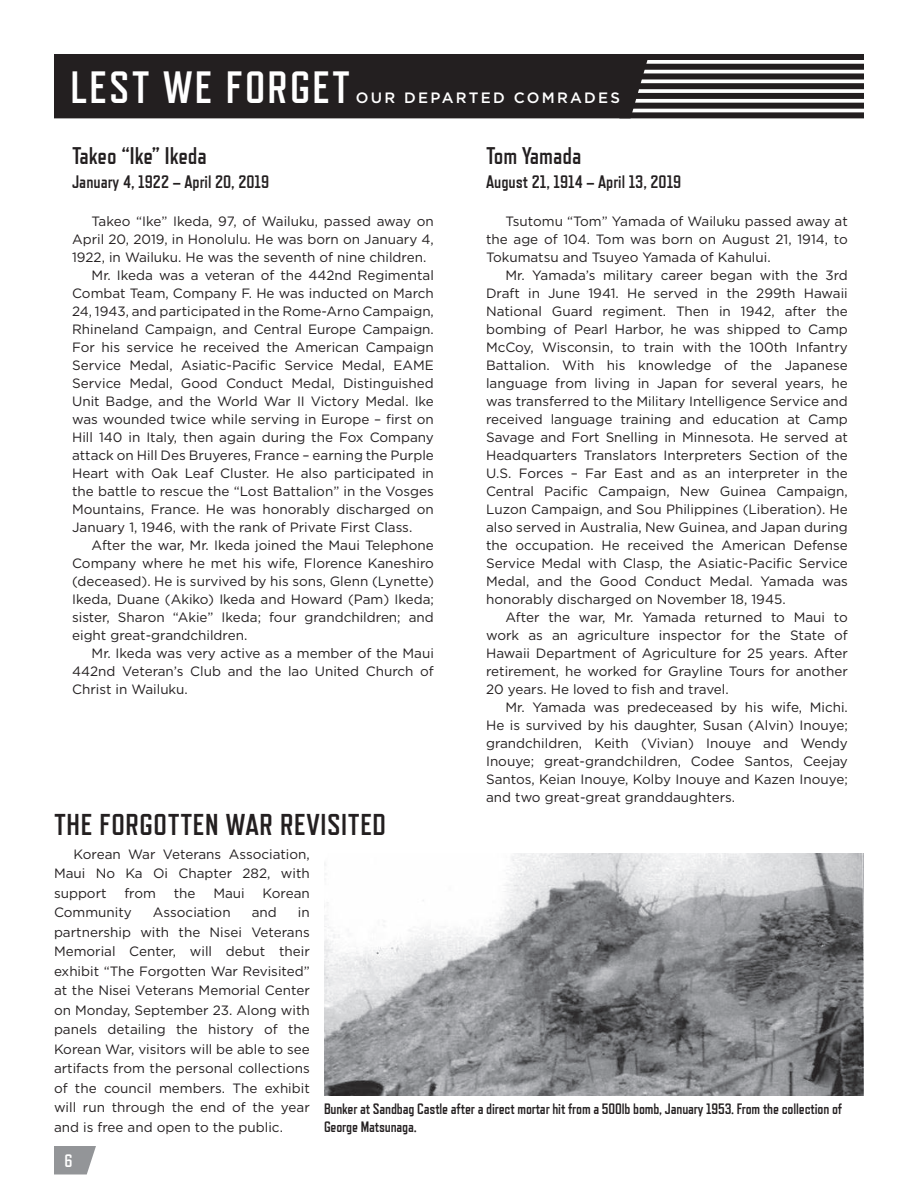
<style>
.page{position:relative;width:918px;height:1188px;background:#fff}
.page>*{position:absolute;margin:0;border:0;box-sizing:border-box;transform-origin:0 0}
.t1{font:700 45px "Refrigerator Deluxe";letter-spacing:.05em;color:#fff}
.t2{font:700 30px "Refrigerator Deluxe";letter-spacing:.02em;color:#231f20}
.t3{font:700 24px "Refrigerator Deluxe";color:#231f20}
.t4{font:700 18px "Refrigerator Deluxe";color:#231f20}
.t5{font:700 18px "Refrigerator Deluxe";color:#fff}
.t6{font:700 15px/18px "Refrigerator Deluxe";letter-spacing:-.01em;color:#231f20}
.t7{font:500 15px "Gotham HTF";letter-spacing:.15em;color:#fff}
.t8{font:13.5px/18px "Gotham HTF";color:#231f20;text-align:justify}
</style>
<div class="page">
<svg style="left:54px;top:1146px;width:42px;height:28px"></svg>
<div style="left:54px;top:54px;width:595px;height:64px;background:#231f20"></div>
<div style="left:634px;top:54px;width:230px;height:6px;background:#231f20"></div>
<div style="left:619px;top:112px;width:245px;height:6px;background:#231f20"></div>
<div style="left:619px;top:103px;width:245px;height:6px;background:#231f20"></div>
<div style="left:619px;top:93px;width:245px;height:6px;background:#231f20"></div>
<div style="left:619px;top:83px;width:245px;height:6px;background:#231f20"></div>
<div style="left:619px;top:73px;width:245px;height:6px;background:#231f20"></div>
<div style="left:619px;top:64px;width:245px;height:6px;background:#231f20"></div>
<img style="left:324px;top:853px;width:540px;height:242px">
<h1 class="t1" style="left:70px;top:61px;width:281px">LEST WE FORGET</h1>
<p class="t7" style="left:356px;top:89px;width:266px">OUR DEPARTED COMRADES</p>
<h3 class="t3" style="left:72px;top:142px;width:136px">Takeo “Ike” Ikeda</h3>
<h3 class="t4" style="left:72px;top:171px;width:199px">January 4, 1922 – April 20, 2019</h3>
<p class="t8" style="left:92px;top:212px;width:344px">Takeo “Ike” Ikeda, 97, of Wailuku, passed away on</p>
<p class="t8" style="left:72px;top:230px;width:363px">April 20, 2019, in Honolulu. He was born on January 4,</p>
<p class="t8" style="left:72px;top:248px;width:356px">1922, in Wailuku. He was the seventh of nine children.</p>
<p class="t8" style="left:92px;top:266px;width:344px">Mr. Ikeda was a veteran of the 442nd Regimental</p>
<p class="t8" style="left:72px;top:284px;width:363px">Combat Team, Company F. He was inducted on March</p>
<p class="t8" style="left:72px;top:302px;width:363px">24, 1943, and participated in the Rome-Arno Campaign,</p>
<p class="t8" style="left:72px;top:320px;width:363px">Rhineland Campaign, and Central Europe Campaign.</p>
<p class="t8" style="left:72px;top:338px;width:363px">For his service he received the American Campaign</p>
<p class="t8" style="left:72px;top:356px;width:363px">Service Medal, Asiatic-Pacific Service Medal, EAME</p>
<p class="t8" style="left:72px;top:374px;width:363px">Service Medal, Good Conduct Medal, Distinguished</p>
<p class="t8" style="left:72px;top:392px;width:363px">Unit Badge, and the World War II Victory Medal. Ike</p>
<p class="t8" style="left:72px;top:410px;width:363px">was wounded twice while serving in Europe – first on</p>
<p class="t8" style="left:72px;top:428px;width:363px">Hill 140 in Italy, then again during the Fox Company</p>
<p class="t8" style="left:72px;top:446px;width:363px">attack on Hill Des Bruyeres, France – earning the Purple</p>
<p class="t8" style="left:72px;top:464px;width:363px">Heart with Oak Leaf Cluster. He also participated in</p>
<p class="t8" style="left:72px;top:482px;width:363px">the battle to rescue the “Lost Battalion” in the Vosges</p>
<p class="t8" style="left:72px;top:500px;width:363px">Mountains, France. He was honorably discharged on</p>
<p class="t8" style="left:72px;top:518px;width:342px">January 1, 1946, with the rank of Private First Class.</p>
<p class="t8" style="left:92px;top:536px;width:344px">After the war, Mr. Ikeda joined the Maui Telephone</p>
<p class="t8" style="left:72px;top:554px;width:363px">Company where he met his wife, Florence Kaneshiro</p>
<p class="t8" style="left:72px;top:572px;width:363px">(deceased). He is survived by his sons, Glenn (Lynette)</p>
<p class="t8" style="left:72px;top:590px;width:363px">Ikeda, Duane (Akiko) Ikeda and Howard (Pam) Ikeda;</p>
<p class="t8" style="left:72px;top:608px;width:363px">sister, Sharon “Akie” Ikeda; four grandchildren; and</p>
<p class="t8" style="left:72px;top:626px;width:177px">eight great-grandchildren.</p>
<p class="t8" style="left:92px;top:644px;width:344px">Mr. Ikeda was very active as a member of the Maui</p>
<p class="t8" style="left:72px;top:662px;width:363px">442nd Veteran’s Club and the lao United Church of</p>
<p class="t8" style="left:72px;top:680px;width:117px">Christ in Wailuku.</p>
<h2 class="t2" style="left:54px;top:807px;width:334px">THE FORGOTTEN WAR REVISITED</h2>
<h3 class="t3" style="left:486px;top:142px;width:97px">Tom Yamada</h3>
<h3 class="t4" style="left:486px;top:171px;width:197px">August 21, 1914 – April 13, 2019</h3>
<p class="t8" style="left:486px;top:212px;width:363px;text-indent:19px">Tsutomu “Tom” Yamada of Wailuku passed away at the age of 104. Tom was born on August 21, 1914, to Tokumatsu and Tsuyeo Yamada of Kahului.</p>
<p class="t8" style="left:486px;top:266px;width:363px;text-indent:19px">Mr. Yamada’s military career began with the 3rd Draft in June 1941. He served in the 299th Hawaii National Guard regiment. Then in 1942, after the bombing of Pearl Harbor, he was shipped to Camp McCoy, Wisconsin, to train with the 100th Infantry Battalion. With his knowledge of the Japanese language from living in Japan for several years, he was transferred to the Military Intelligence Service and received language training and education at Camp Savage and Fort Snelling in Minnesota. He served at Headquarters Translators Interpreters Section of the U.S. Forces – Far East and as an interpreter in the Central Pacific Campaign, New Guinea Campaign, Luzon Campaign, and Sou Philippines (Liberation). He also served in Australia, New Guinea, and Japan during the occupation. He received the American Defense Service Medal with Clasp, the Asiatic-Pacific Service Medal, and the Good Conduct Medal. Yamada was honorably discharged on November 18, 1945.</p>
<p class="t8" style="left:486px;top:608px;width:363px;text-indent:19px">After the war, Mr. Yamada returned to Maui to work as an agriculture inspector for the State of Hawaii Department of Agriculture for 25 years. After retirement, he worked for Grayline Tours for another 20 years. He loved to fish and travel.</p>
<p class="t8" style="left:486px;top:698px;width:363px;text-indent:19px">Mr. Yamada was predeceased by his wife, Michi.<br>He is survived by his daughter, Susan (Alvin) Inouye; grandchildren, Keith (Vivian) Inouye and Wendy Inouye; great-grandchildren, Codee Santos, Ceejay Santos, Keian Inouye, Kolby Inouye and Kazen Inouye; and two great-great granddaughters.</p>
<p class="t8" style="left:54px;top:844px;width:257px;line-height:19.5px;text-indent:19px">Korean War Veterans Association, Maui No Ka Oi Chapter 282, with support</p>
<p class="t8" style="left:124px;top:884px;width:33px">from</p>
<p class="t8" style="left:174px;top:884px;width:23px">the</p>
<p class="t8" style="left:213px;top:884px;width:33px">Maui</p>
<p class="t8" style="left:263px;top:884px;width:49px">Korean</p>
<p class="t8" style="left:54px;top:903px;width:79px">Community</p>
<p class="t8" style="left:153px;top:903px;width:79px">Association</p>
<p class="t8" style="left:252px;top:903px;width:27px">and</p>
<p class="t8" style="left:54px;top:903px;width:257px;line-height:19.5px;text-indent:244px">in partnership with the Nisei Veterans Memorial Center, will debut their exhibit “The Forgotten War Revisited” at the Nisei Veterans Memorial Center on Monday, September 23. Along with panels detailing the history of the Korean War, visitors will be able to see artifacts from the personal collections of the council members. The exhibit will run through the end of the year and is free and open to the public.</p>
<h3 class="t5" style="left:64px;top:1150px;width:10px">6</h3>
<p class="t6" style="left:324px;top:1099px;width:520px">Bunker at Sandbag Castle after a direct mortar hit from a 500lb bomb, January 1953. From the collection of<br>George Matsunaga.</p>
</div>
